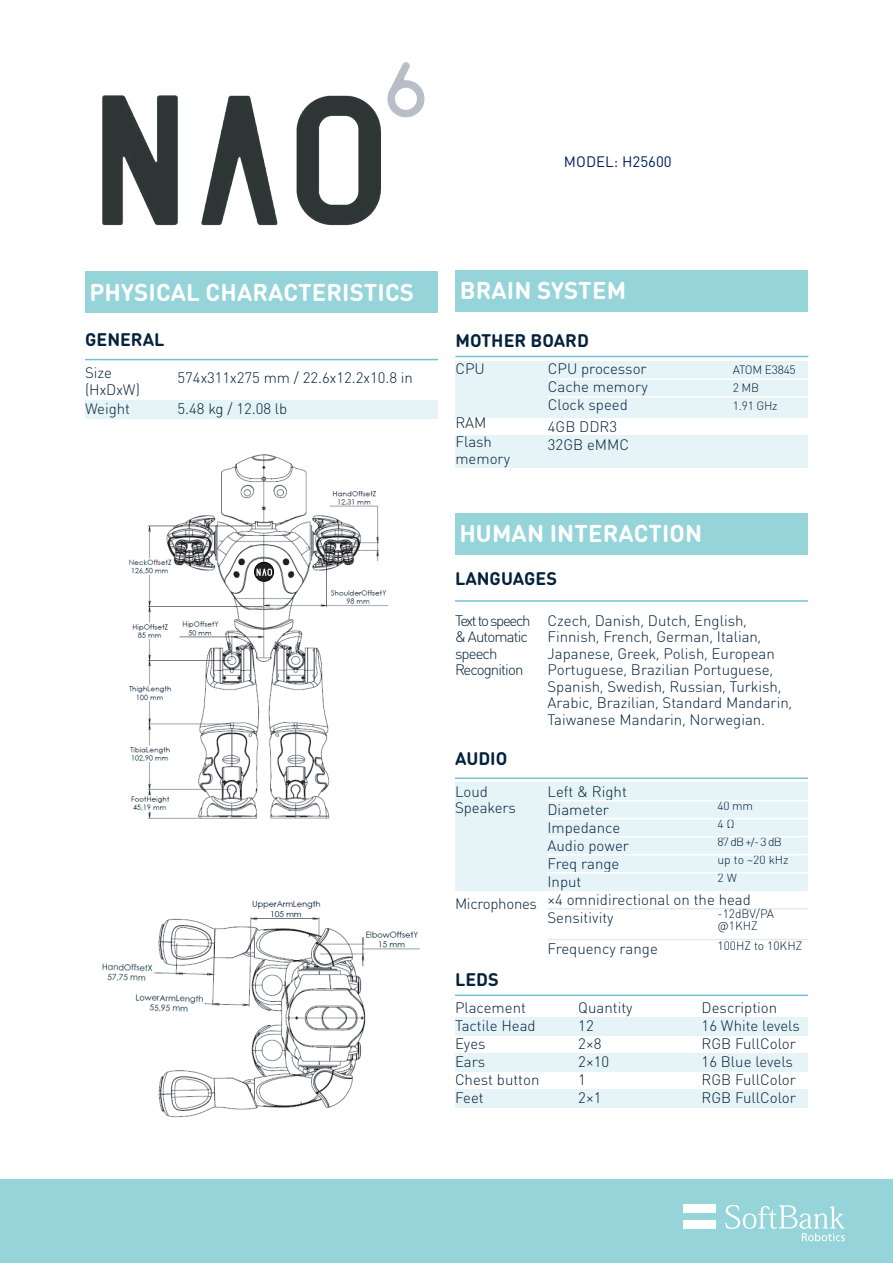
<style>
.page{position:relative;width:893px;height:1263px;background:#fff}
.page>*{position:absolute;margin:0;border:0;box-sizing:border-box;transform-origin:0 0}
.Table_Title_1{font:700 24px "DIN Round Pro";letter-spacing:.005em;color:#fff}
.t1{font:700 18px "DIN Round Pro";color:#04223b}
.paragraphe_texte{font:300 15px/16.5px "DIN Round Pro";color:#04223b}
.paragraphe_texte-2{font:300 15px/16.5px "DIN Round Pro";letter-spacing:-.06em;color:#04223b}
.section_titre{font:15px "DIN Round Pro";color:#00215d}
.paragraphe_texte-3{font:300 15px "DIN Round Pro";letter-spacing:-.02em;color:#04223b}
.paragraphe_texte-4{font:300 12px/12px "DIN Round Pro";letter-spacing:-.005em;color:#04223b}
</style>
<div class="page">
<div style="left:0;top:1179px;width:893px;height:84px;background:#95d4d9"></div>
<div style="left:684px;top:1205px;width:32px;height:8px;background:#fff"></div>
<div style="left:684px;top:1221px;width:32px;height:8px;background:#fff"></div>
<svg style="left:725px;top:1205px;width:120px;height:36px"></svg>
<img style="left:85px;top:62px;width:353px;height:210px">
<div style="left:85px;top:272px;width:353px;height:41px;background:#95d4d9"></div>
<div style="left:85px;top:400px;width:353px;height:18px;background:#e6f3f7"></div>
<hr style="left:85px;top:359px;width:353px;height:1px;background:#6ec4d6">
<div style="left:455px;top:513px;width:353px;height:41px;background:#95d4d9"></div>
<div style="left:455px;top:783px;width:353px;height:108px;background:#e6f3f7"></div>
<hr style="left:455px;top:777px;width:353px;height:2px;background:#6ec4d6">
<hr style="left:548px;top:800px;width:260px;height:1px;background:#fff">
<hr style="left:548px;top:818px;width:260px;height:1px;background:#fff">
<hr style="left:547px;top:836px;width:261px;height:1px;background:#fff">
<hr style="left:547px;top:854px;width:261px;height:1px;background:#fff">
<hr style="left:547px;top:872px;width:261px;height:1px;background:#fff">
<hr style="left:547px;top:908px;width:261px;height:1px;background:#04223b">
<hr style="left:547px;top:939px;width:261px;height:1px;background:#04223b">
<div style="left:455px;top:1018px;width:353px;height:18px;background:#e6f3f7"></div>
<div style="left:455px;top:1054px;width:353px;height:18px;background:#e6f3f7"></div>
<div style="left:455px;top:1090px;width:353px;height:18px;background:#e6f3f7"></div>
<hr style="left:455px;top:994px;width:353px;height:2px;background:#6ec4d6">
<hr style="left:455px;top:600px;width:353px;height:2px;background:#6ec4d6">
<img style="left:128px;top:454px;width:261px;height:365px">
<svg style="left:255px;top:562px;width:19px;height:19px"></svg>
<div style="left:254px;top:562px;width:20px;height:20px;border:1px solid #030505;border-radius:50%"></div>
<svg style="left:257px;top:569px;width:15px;height:7px"></svg>
<img style="left:102px;top:900px;width:318px;height:218px">
<div style="left:455px;top:361px;width:353px;height:56px;background:#e6f3f7"></div>
<div style="left:455px;top:436px;width:353px;height:32px;background:#e6f3f7"></div>
<hr style="left:455px;top:356px;width:353px;height:1px;background:#6ec4d6">
<hr style="left:548px;top:378px;width:260px;height:2px;background:#fff">
<hr style="left:548px;top:396px;width:260px;height:2px;background:#fff">
<div style="left:455px;top:270px;width:353px;height:41px;background:#95d4d9"></div>
<p class="section_titre" style="left:564px;top:151px;width:109px">MODEL: H25600</p>
<p class="Table_Title_1" style="left:89px;top:275px;width:326px">PHYSICAL CHARACTERISTICS</p>
<p class="t1" style="left:85px;top:327px;width:81px">GENERAL</p>
<p class="paragraphe_texte" style="left:178px;top:368px;width:237px">574x311x275 mm / 22.6x12.2x10.8 in</p>
<p class="paragraphe_texte" style="left:178px;top:400px;width:111px">5.48 kg / 12.08 lb</p>
<p class="paragraphe_texte" style="left:85px;top:364px;width:56px">Size (HxDxW)</p>
<p class="paragraphe_texte" style="left:85px;top:400px;width:47px">Weight</p>
<p class="Table_Title_1" style="left:460px;top:273px;width:168px">BRAIN SYSTEM</p>
<p class="t1" style="left:455px;top:327px;width:135px">MOTHER BOARD</p>
<p class="paragraphe_texte" style="left:455px;top:359px;width:31px">CPU</p>
<p class="paragraphe_texte" style="left:455px;top:413px;width:33px">RAM</p>
<p class="paragraphe_texte" style="left:455px;top:433px;width:56px">Flash memory</p>
<p class="paragraphe_texte" style="left:548px;top:359px;width:100px">CPU processor</p>
<p class="paragraphe_texte" style="left:548px;top:377px;width:101px">Cache memory</p>
<p class="paragraphe_texte" style="left:548px;top:395px;width:81px">Clock speed</p>
<p class="paragraphe_texte" style="left:548px;top:417px;width:83px;line-height:18px">4GB DDR3<br>32GB eMMC</p>
<p class="Table_Title_1" style="left:459px;top:516px;width:244px">HUMAN INTERACTION</p>
<p class="paragraphe_texte-4" style="left:733px;top:363px;width:64px">ATOM E3845</p>
<p class="paragraphe_texte-4" style="left:733px;top:381px;width:28px">2 MB</p>
<p class="paragraphe_texte-4" style="left:733px;top:399px;width:46px">1.91 GHz</p>
<p class="t1" style="left:455px;top:566px;width:104px">LANGUAGES</p>
<p class="paragraphe_texte" style="left:547px;top:611px;width:246px">Czech, Danish, Dutch, English, Finnish, French, German, Italian, Japanese, Greek, Polish, European Portuguese, Brazilian Portuguese, Spanish, Swedish, Russian, Turkish, Arabic, Brazilian, Standard Mandarin, Taiwanese Mandarin, Norwegian.</p>
<p class="paragraphe_texte-2" style="left:455px;top:611px;width:77px">Text to speech &amp; Automatic speech<br>Recognition</p>
<p class="t1" style="left:455px;top:746px;width:54px">AUDIO</p>
<p class="paragraphe_texte" style="left:455px;top:782px;width:62px">Loud<br>Speakers</p>
<p class="paragraphe_texte-3" style="left:455px;top:894px;width:84px">Microphones</p>
<p class="t1" style="left:455px;top:966px;width:45px">LEDS</p>
<p class="paragraphe_texte" style="left:455px;top:998px;width:72px">Placement</p>
<p class="paragraphe_texte" style="left:455px;top:1016px;width:82px">Tactile Head</p>
<p class="paragraphe_texte" style="left:455px;top:1034px;width:32px">Eyes</p>
<p class="paragraphe_texte" style="left:455px;top:1052px;width:32px">Ears</p>
<p class="paragraphe_texte" style="left:455px;top:1070px;width:86px">Chest button</p>
<p class="paragraphe_texte" style="left:455px;top:1088px;width:30px">Feet</p>
<p class="paragraphe_texte" style="left:547px;top:782px;width:81px">Left &amp; Right</p>
<p class="paragraphe_texte" style="left:547px;top:800px;width:63px">Diameter</p>
<p class="paragraphe_texte" style="left:547px;top:818px;width:74px">Impedance</p>
<p class="paragraphe_texte" style="left:547px;top:836px;width:83px">Audio power</p>
<p class="paragraphe_texte" style="left:547px;top:854px;width:73px">Freq range</p>
<p class="paragraphe_texte" style="left:547px;top:872px;width:35px">Input</p>
<p class="paragraphe_texte" style="left:547px;top:890px;width:205px">×4 omnidirectional on the head</p>
<p class="paragraphe_texte" style="left:547px;top:908px;width:68px">Sensitivity</p>
<p class="paragraphe_texte" style="left:547px;top:940px;width:112px">Frequency range</p>
<p class="paragraphe_texte-4" style="left:718px;top:799px;width:37px">40 mm</p>
<p class="paragraphe_texte-4" style="left:718px;top:817px;width:19px">4 Ω</p>
<p class="paragraphe_texte-4" style="left:718px;top:835px;width:66px">87 dB +/- 3 dB</p>
<p class="paragraphe_texte-4" style="left:718px;top:853px;width:72px">up to ~20 kHz</p>
<p class="paragraphe_texte-4" style="left:718px;top:871px;width:21px">2 W</p>
<p class="paragraphe_texte-4" style="left:718px;top:907px;width:58px">-12dBV/PA @1KHZ</p>
<p class="paragraphe_texte-4" style="left:718px;top:939px;width:86px">100HZ to 10KHZ</p>
<p class="paragraphe_texte" style="left:578px;top:998px;width:56px">Quantity</p>
<p class="paragraphe_texte" style="left:578px;top:1016px;width:17px">12</p>
<p class="paragraphe_texte" style="left:578px;top:1034px;width:25px">2×8</p>
<p class="paragraphe_texte" style="left:578px;top:1052px;width:32px">2×10</p>
<p class="paragraphe_texte" style="left:578px;top:1070px;width:9px">1</p>
<p class="paragraphe_texte" style="left:578px;top:1088px;width:25px">2×1</p>
<p class="paragraphe_texte" style="left:702px;top:998px;width:77px">Description</p>
<p class="paragraphe_texte" style="left:702px;top:1016px;width:100px">16 White levels</p>
<p class="paragraphe_texte" style="left:702px;top:1034px;width:96px">RGB FullColor</p>
<p class="paragraphe_texte" style="left:702px;top:1052px;width:93px">16 Blue levels</p>
<p class="paragraphe_texte" style="left:702px;top:1070px;width:96px">RGB FullColor</p>
<p class="paragraphe_texte" style="left:702px;top:1088px;width:96px">RGB FullColor</p>
</div>
